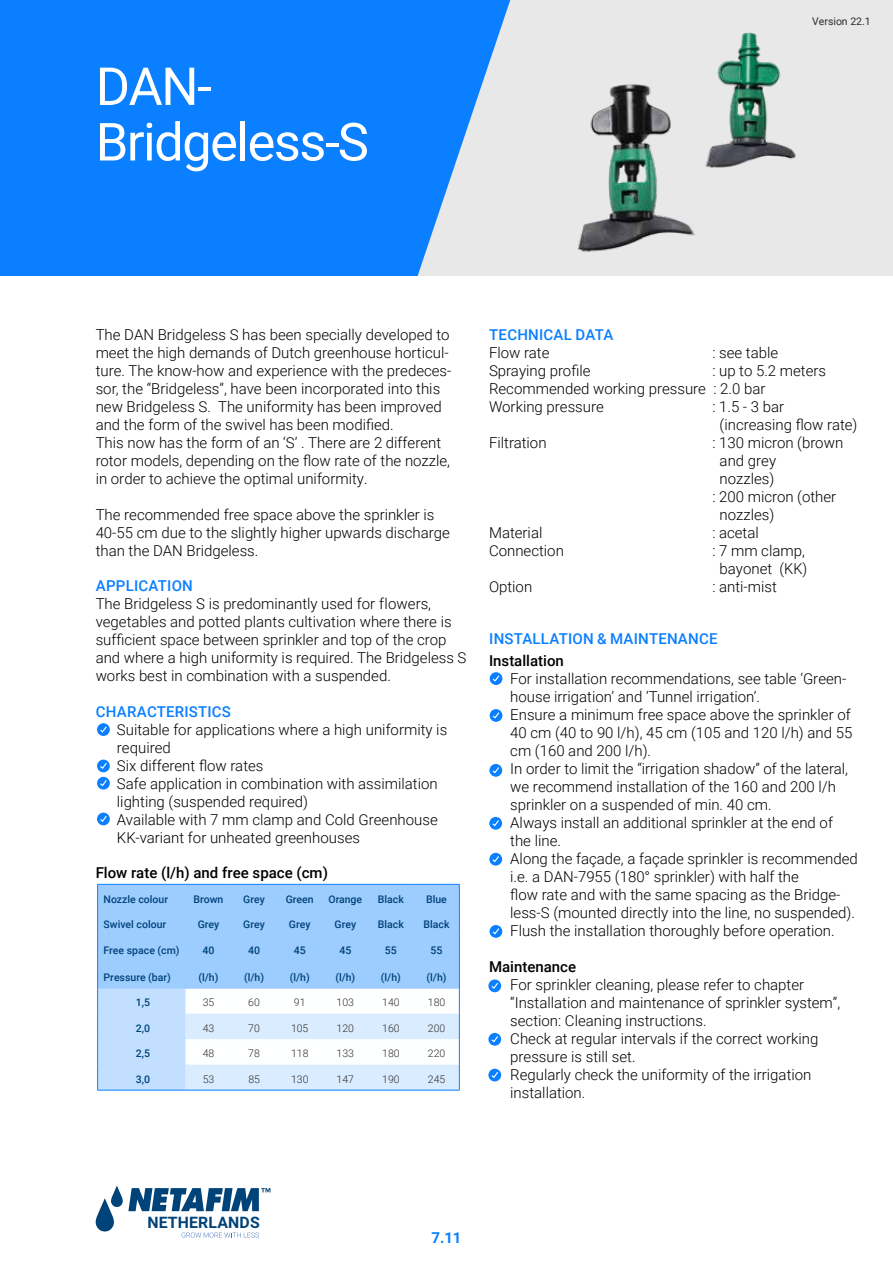
<style>
.page{position:relative;width:893px;height:1263px;background:#fff}
.page>*{position:absolute;margin:0;border:0;box-sizing:border-box;transform-origin:0 0}
.t1{font:52.5px/55.5px "Roboto";letter-spacing:-.03em;color:#fff}
.t2{font:700 15.9px "Roboto";letter-spacing:.01em;color:#004379}
.t3{font:300 15px/18px "Roboto";color:#000}
.t4{font:500 15px "Roboto";letter-spacing:.015em;color:#0a7fff}
.t5{font:500 15px "Roboto";color:#000}
.t6{font:700 15px "Roboto";color:#0a7fff}
.t7{font:500 10.5px "Roboto";color:#004379}
.t8{font:300 10.5px "Roboto";color:#2f2c29}
.t9{font:10.5px "Roboto";color:#2f2c29}
</style>
<div class="page">
<svg style="left:96px;top:1185px;width:174px;height:53px"></svg>
<div style="left:5px;top:0;width:888px;height:276px;background:#e8e8e9"></div>
<svg style="left:0;top:0;width:510px;height:276px;background:#1d88fd"></svg>
<img style="left:577px;top:32px;width:219px;height:220px">
<svg style="left:97px;top:813px;width:13px;height:12px"></svg>
<svg style="left:99px;top:814px;width:9px;height:9px"></svg>
<svg style="left:97px;top:723px;width:13px;height:13px"></svg>
<svg style="left:99px;top:725px;width:9px;height:8px"></svg>
<svg style="left:97px;top:760px;width:13px;height:12px"></svg>
<svg style="left:99px;top:761px;width:9px;height:9px"></svg>
<svg style="left:97px;top:777px;width:13px;height:12px"></svg>
<svg style="left:99px;top:779px;width:9px;height:8px"></svg>
<svg style="left:489px;top:764px;width:13px;height:13px"></svg>
<svg style="left:491px;top:766px;width:9px;height:8px"></svg>
<svg style="left:490px;top:709px;width:12px;height:13px"></svg>
<svg style="left:491px;top:711px;width:9px;height:8px"></svg>
<svg style="left:490px;top:672px;width:12px;height:13px"></svg>
<svg style="left:491px;top:674px;width:9px;height:8px"></svg>
<svg style="left:489px;top:925px;width:13px;height:13px"></svg>
<svg style="left:491px;top:927px;width:9px;height:8px"></svg>
<svg style="left:489px;top:853px;width:13px;height:12px"></svg>
<svg style="left:491px;top:855px;width:9px;height:8px"></svg>
<svg style="left:489px;top:817px;width:13px;height:13px"></svg>
<svg style="left:491px;top:819px;width:9px;height:8px"></svg>
<svg style="left:488px;top:1033px;width:13px;height:13px"></svg>
<svg style="left:490px;top:1035px;width:9px;height:8px"></svg>
<svg style="left:488px;top:979px;width:13px;height:13px"></svg>
<svg style="left:490px;top:981px;width:9px;height:9px"></svg>
<svg style="left:488px;top:1069px;width:13px;height:12px"></svg>
<svg style="left:490px;top:1071px;width:9px;height:8px"></svg>
<hr style="left:97px;top:1090px;width:89px;height:1px;background:#0a7fff">
<hr style="left:186px;top:1090px;width:45px;height:1px;background:#0a7fff">
<hr style="left:231px;top:1090px;width:46px;height:1px;background:#0a7fff">
<hr style="left:277px;top:1090px;width:46px;height:1px;background:#0a7fff">
<hr style="left:323px;top:1090px;width:45px;height:1px;background:#0a7fff">
<hr style="left:368px;top:1090px;width:46px;height:1px;background:#0a7fff">
<svg style="left:97px;top:884px;width:363px;height:206px"></svg>
<hr style="left:414px;top:1090px;width:46px;height:1px;background:#0a7fff">
<h1 class="t1" style="left:96px;top:57px;width:275px">DAN-<br>Bridgeless-S</h1>
<p class="t9" style="left:812px;top:14px;width:60px">Version 22.1</p>
<p class="t3" style="left:96px;top:325px;width:357px">The DAN Bridgeless S has been specially developed to meet the high demands of Dutch greenhouse horticul&shy;ture. The know-how and experience with the predeces&shy;sor, the “Bridgeless”, have been incorporated into this new Bridgeless S. The uniformity has been improved and the form of the swivel has been modified.<br>This now has the form of an ‘S’ . There are 2 different rotor models, depending on the flow rate of the nozzle, in order to achieve the optimal uniformity.</p>
<p class="t3" style="left:96px;top:505px;width:356px">The recommended free space above the sprinkler is<br>40-55 cm due to the slightly higher upwards discharge than the DAN Bridgeless.</p>
<p class="t4" style="left:96px;top:575px;width:98px">APPLICATION</p>
<p class="t3" style="left:96px;top:594px;width:372px">The Bridgeless S is predominantly used for flowers, vegetables and potted plants cultivation where there is sufficient space between sprinkler and top of the crop and where a high uniformity is required. The Bridgeless S works best in combination with a suspended.</p>
<p class="t4" style="left:96px;top:701px;width:137px">CHARACTERISTICS</p>
<p class="t3" style="left:117px;top:720px;width:332px">Suitable for applications where a high uniformity is required<br>Six different flow rates<br>Safe application in combination with assimilation lighting (suspended required)<br>Available with 7 mm clamp and Cold Greenhouse KK-variant for unheated greenhouses</p>
<p class="t5" style="left:96px;top:862px;width:234px">Flow rate (l/h) and free space (cm)</p>
<p class="t7" style="left:104px;top:891px;width:66px">Nozzle colour</p>
<p class="t7" style="left:194px;top:891px;width:31px">Brown</p>
<p class="t7" style="left:243px;top:891px;width:23px">Grey</p>
<p class="t7" style="left:286px;top:891px;width:29px">Green</p>
<p class="t7" style="left:329px;top:891px;width:35px">Orange</p>
<p class="t7" style="left:378px;top:891px;width:27px">Black</p>
<p class="t7" style="left:426px;top:891px;width:22px">Blue</p>
<p class="t7" style="left:104px;top:917px;width:64px">Swivel colour</p>
<p class="t7" style="left:198px;top:917px;width:23px">Grey</p>
<p class="t7" style="left:243px;top:917px;width:23px">Grey</p>
<p class="t7" style="left:289px;top:917px;width:23px">Grey</p>
<p class="t7" style="left:335px;top:917px;width:23px">Grey</p>
<p class="t7" style="left:378px;top:917px;width:27px">Black</p>
<p class="t7" style="left:424px;top:917px;width:27px">Black</p>
<p class="t7" style="left:104px;top:943px;width:77px">Free space (cm)</p>
<p class="t7" style="left:203px;top:943px;width:13px">40</p>
<p class="t7" style="left:248px;top:943px;width:13px">40</p>
<p class="t7" style="left:294px;top:943px;width:13px">45</p>
<p class="t7" style="left:339px;top:943px;width:13px">45</p>
<p class="t7" style="left:385px;top:943px;width:13px">55</p>
<p class="t7" style="left:431px;top:943px;width:13px">55</p>
<p class="t7" style="left:104px;top:970px;width:69px">Pressure (bar)</p>
<p class="t7" style="left:198px;top:970px;width:22px">(l/h)</p>
<p class="t7" style="left:244px;top:970px;width:22px">(l/h)</p>
<p class="t7" style="left:290px;top:970px;width:22px">(l/h)</p>
<p class="t7" style="left:335px;top:970px;width:22px">(l/h)</p>
<p class="t7" style="left:381px;top:970px;width:22px">(l/h)</p>
<p class="t7" style="left:427px;top:970px;width:22px">(l/h)</p>
<p class="t7" style="left:136px;top:995px;width:16px">1,5</p>
<p class="t8" style="left:203px;top:995px;width:13px">35</p>
<p class="t8" style="left:248px;top:995px;width:13px">60</p>
<p class="t8" style="left:294px;top:995px;width:13px">91</p>
<p class="t8" style="left:337px;top:995px;width:19px">103</p>
<p class="t8" style="left:382px;top:995px;width:19px">140</p>
<p class="t8" style="left:428px;top:995px;width:19px">180</p>
<p class="t7" style="left:136px;top:1021px;width:16px">2,0</p>
<p class="t8" style="left:203px;top:1021px;width:13px">43</p>
<p class="t8" style="left:248px;top:1021px;width:13px">70</p>
<p class="t8" style="left:291px;top:1021px;width:19px">105</p>
<p class="t8" style="left:337px;top:1021px;width:19px">120</p>
<p class="t8" style="left:382px;top:1021px;width:19px">160</p>
<p class="t8" style="left:428px;top:1021px;width:19px">200</p>
<p class="t7" style="left:136px;top:1046px;width:16px">2,5</p>
<p class="t8" style="left:203px;top:1046px;width:13px">48</p>
<p class="t8" style="left:248px;top:1046px;width:13px">78</p>
<p class="t8" style="left:291px;top:1046px;width:19px">118</p>
<p class="t8" style="left:337px;top:1046px;width:19px">133</p>
<p class="t8" style="left:382px;top:1046px;width:19px">180</p>
<p class="t8" style="left:428px;top:1046px;width:19px">220</p>
<p class="t7" style="left:136px;top:1072px;width:16px">3,0</p>
<p class="t8" style="left:203px;top:1072px;width:13px">53</p>
<p class="t8" style="left:248px;top:1072px;width:13px">85</p>
<p class="t8" style="left:291px;top:1072px;width:19px">130</p>
<p class="t8" style="left:337px;top:1072px;width:19px">147</p>
<p class="t8" style="left:382px;top:1072px;width:19px">190</p>
<p class="t8" style="left:428px;top:1072px;width:19px">245</p>
<p class="t4" style="left:489px;top:324px;width:126px">TECHNICAL DATA</p>
<p class="t3" style="left:489px;top:343px;width:62px">Flow rate</p>
<p class="t3" style="left:712px;top:343px;width:67px">: see table</p>
<p class="t3" style="left:489px;top:361px;width:103px">Spraying profile</p>
<p class="t3" style="left:489px;top:361px;width:339px;text-indent:223px">: up to 5.2 meters<br>Recommended working pressure : 2.0 bar<br>Working pressure</p>
<p class="t3" style="left:720px;top:397px;width:139px;text-indent:-7px">: 1.5 - 3 bar (increasing flow rate)</p>
<p class="t3" style="left:489px;top:433px;width:59px">Filtration</p>
<p class="t3" style="left:712px;top:433px;width:132px">: 130 micron (brown</p>
<p class="t3" style="left:720px;top:451px;width:58px">and grey</p>
<p class="t3" style="left:720px;top:469px;width:56px">nozzles)</p>
<p class="t3" style="left:712px;top:487px;width:125px">: 200 micron (other</p>
<p class="t3" style="left:720px;top:505px;width:56px">nozzles)</p>
<p class="t3" style="left:489px;top:523px;width:55px">Material</p>
<p class="t3" style="left:712px;top:523px;width:48px">: acetal</p>
<p class="t3" style="left:489px;top:541px;width:76px">Connection</p>
<p class="t3" style="left:712px;top:541px;width:97px;text-align:center">: 7 mm clamp, bayonet (KK)</p>
<p class="t3" style="left:489px;top:577px;width:45px">Option</p>
<p class="t3" style="left:712px;top:577px;width:66px">: anti-mist</p>
<p class="t4" style="left:489px;top:628px;width:230px">INSTALLATION &amp; MAINTENANCE</p>
<p class="t5" style="left:489px;top:650px;width:76px">Installation</p>
<p class="t3" style="left:510px;top:669px;width:349px">For installation recommendations, see table ‘Green&shy;house irrigation’ and ‘Tunnel irrigation’.<br>Ensure a minimum free space above the sprinkler of 40 cm (40 to 90 l/h), 45 cm (105 and 120 l/h) and 55 cm (160 and 200 l/h).<br>In order to limit the “irrigation shadow” of the lateral, we recommend installation of the 160 and 200 l/h sprinkler on a suspended of min. 40 cm.<br>Always install an additional sprinkler at the end of<br>the line.<br>Along the façade, a façade sprinkler is recommended i.e. a DAN-7955 (180° sprinkler) with half the<br>flow rate and with the same spacing as the Bridge&shy;less-S (mounted directly into the line, no suspended).<br>Flush the installation thoroughly before operation.</p>
<p class="t5" style="left:489px;top:956px;width:89px">Maintenance</p>
<p class="t3" style="left:510px;top:975px;width:331px">For sprinkler cleaning, please refer to chapter “Installation and maintenance of sprinkler system”, section: Cleaning instructions.<br>Check at regular intervals if the correct working pressure is still set.<br>Regularly check the uniformity of the irrigation installation.</p>
<p class="t2" style="left:147px;top:1212px;width:114px">NETHERLANDS</p>
<p class="t6" style="left:431px;top:1227px;width:32px">7.11</p>
</div>
